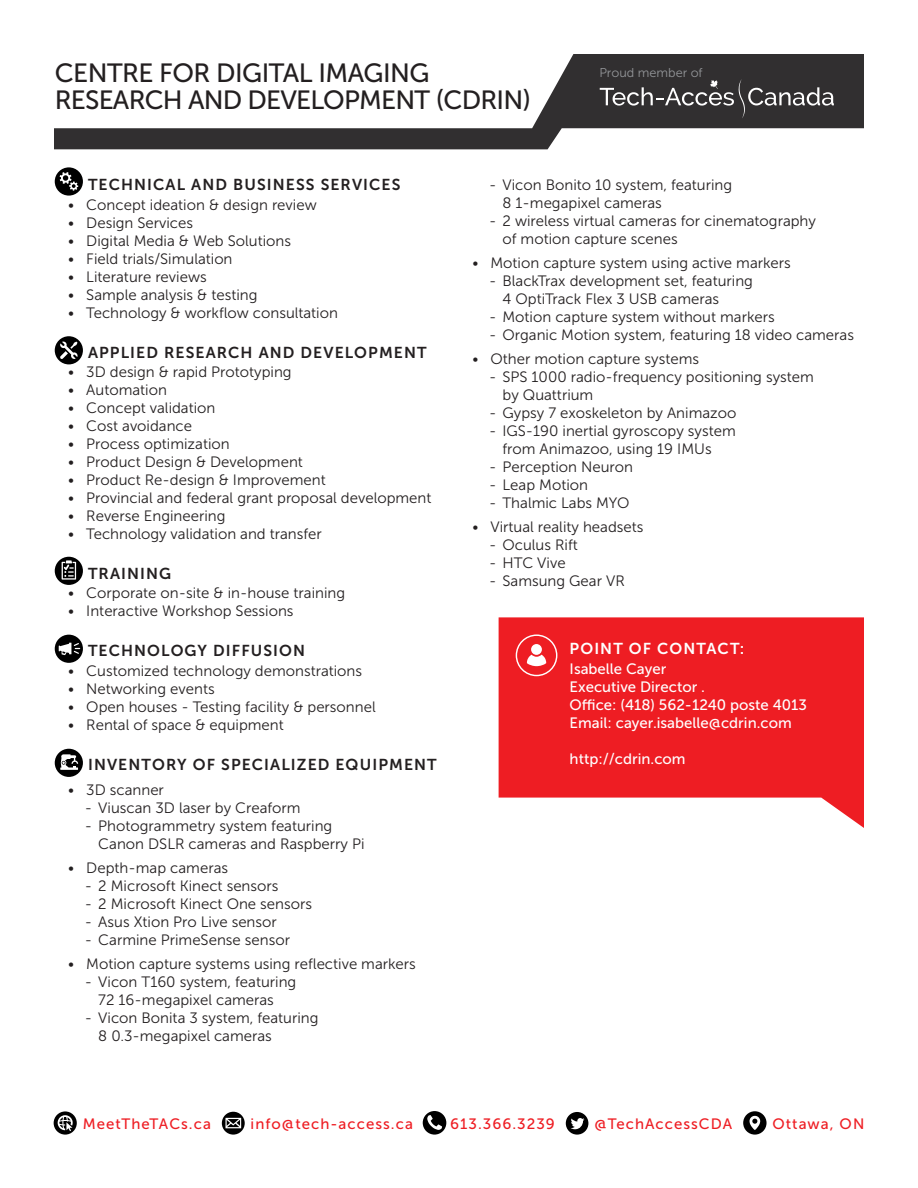
<style>
.page{position:relative;width:918px;height:1188px;background:#fff}
.page>*{position:absolute;margin:0;border:0;box-sizing:border-box;transform-origin:0 0}
.t1{font:26.25px "Museo Sans 500";letter-spacing:-.03em;color:#231f20}
.Subhead{font:15.75px "Museo Sans 700";letter-spacing:.07em;color:#231f20}
.Subhead-2{font:15.75px "Museo Sans 700";letter-spacing:.07em;color:#fff}
.t2{font:15px/18px "Museo Sans 300";color:#231f20}
.contact{font:15px "Museo Sans 500";color:#fff}
.Heading_Red{font:15px "Museo Sans 500";letter-spacing:.07em;color:#ee1d23}
.t3{font:12.75px "Museo Sans 300";color:#939598}
</style>
<div class="page">
<svg style="left:54px;top:54px;width:810px;height:95px;fill:#312f30"></svg>
<svg style="left:54px;top:54px;width:535px;height:74px"></svg>
<svg style="left:600px;top:79px;width:234px;height:40px;background:#494848"></svg>
<svg style="left:55px;top:167px;width:28px;height:29px"></svg>
<svg style="left:60px;top:172px;width:18px;height:19px"></svg>
<div style="left:55px;top:635px;width:28px;height:28px;background:#000;border-radius:50%"></div>
<svg style="left:59px;top:643px;width:21px;height:12px"></svg>
<div style="left:55px;top:749px;width:28px;height:28px;background:#000;border-radius:50%"></div>
<svg style="left:60px;top:754px;width:19px;height:16px"></svg>
<div style="left:55px;top:336px;width:28px;height:28px;background:#000;border-radius:50%"></div>
<svg style="left:60px;top:342px;width:18px;height:17px"></svg>
<svg style="left:55px;top:557px;width:28px;height:28px"></svg>
<svg style="left:62px;top:560px;width:14px;height:20px"></svg>
<svg style="left:499px;top:617px;width:365px;height:211px;background:#f03c41"></svg>
<div style="left:516px;top:634px;width:41px;height:42px;border:1px solid #fff;border-radius:50%"></div>
<svg style="left:527px;top:655px;width:19px;height:11px"></svg>
<div style="left:531px;top:644px;width:11px;height:11px;background:#fff;border-radius:50%"></div>
<svg style="left:54px;top:1111px;width:23px;height:24px"></svg>
<svg style="left:58px;top:1115px;width:15px;height:16px"></svg>
<svg style="left:222px;top:1112px;width:23px;height:23px"></svg>
<svg style="left:226px;top:1118px;width:15px;height:10px"></svg>
<div style="left:423px;top:1111px;width:23px;height:24px;background:#000;border-radius:50%"></div>
<svg style="left:427px;top:1115px;width:15px;height:15px"></svg>
<div style="left:566px;top:1112px;width:22px;height:23px;background:#000;border-radius:50%"></div>
<svg style="left:571px;top:1118px;width:13px;height:11px"></svg>
<div style="left:743px;top:1111px;width:24px;height:24px;background:#000;border-radius:50%"></div>
<svg style="left:749px;top:1116px;width:11px;height:14px"></svg>
<h1 class="t1" style="left:55px;top:58px;width:376px">CENTRE FOR DIGITAL IMAGING</h1>
<p class="t3" style="left:599px;top:66px;width:105px">Proud member of</p>
<h1 class="t1" style="left:55px;top:85px;width:478px">RESEARCH AND DEVELOPMENT (CDRIN)</h1>
<p class="Subhead" style="left:88px;top:176px;width:314px">TECHNICAL AND BUSINESS SERVICES</p>
<p class="t2" style="left:68px;top:196px;width:250px">• Concept ideation &amp; design review</p>
<p class="t2" style="left:68px;top:214px;width:126px">• Design Services</p>
<p class="t2" style="left:68px;top:232px;width:224px">• Digital Media &amp; Web Solutions</p>
<p class="t2" style="left:68px;top:250px;width:166px">• Field trials/Simulation</p>
<p class="t2" style="left:68px;top:268px;width:140px">• Literature reviews</p>
<p class="t2" style="left:68px;top:286px;width:191px">• Sample analysis &amp; testing</p>
<p class="t2" style="left:68px;top:304px;width:271px">• Technology &amp; workflow consultation</p>
<p class="Subhead" style="left:88px;top:343px;width:340px">APPLIED RESEARCH AND DEVELOPMENT</p>
<p class="t2" style="left:68px;top:363px;width:225px">• 3D design &amp; rapid Prototyping</p>
<p class="t2" style="left:68px;top:381px;width:100px">• Automation</p>
<p class="t2" style="left:68px;top:399px;width:149px">• Concept validation</p>
<p class="t2" style="left:68px;top:417px;width:125px">• Cost avoidance</p>
<p class="t2" style="left:68px;top:435px;width:163px">• Process optimization</p>
<p class="t2" style="left:68px;top:453px;width:236px">• Product Design &amp; Development</p>
<p class="t2" style="left:68px;top:471px;width:259px">• Product Re-design &amp; Improvement</p>
<p class="t2" style="left:68px;top:489px;width:365px">• Provincial and federal grant proposal development</p>
<p class="t2" style="left:68px;top:507px;width:159px">• Reverse Engineering</p>
<p class="t2" style="left:68px;top:525px;width:255px">• Technology validation and transfer</p>
<p class="Subhead" style="left:88px;top:565px;width:85px">TRAINING</p>
<p class="t2" style="left:68px;top:584px;width:278px">• Corporate on-site &amp; in-house training</p>
<p class="t2" style="left:68px;top:602px;width:227px">• Interactive Workshop Sessions</p>
<p class="Subhead" style="left:88px;top:642px;width:219px">TECHNOLOGY DIFFUSION</p>
<p class="t2" style="left:68px;top:662px;width:295px">• Customized technology demonstrations</p>
<p class="t2" style="left:68px;top:680px;width:148px">• Networking events</p>
<p class="t2" style="left:68px;top:698px;width:309px">• Open houses - Testing facility &amp; personnel</p>
<p class="t2" style="left:68px;top:716px;width:217px">• Rental of space &amp; equipment</p>
<p class="Subhead" style="left:88px;top:756px;width:350px">INVENTORY OF SPECIALIZED EQUIPMENT</p>
<p class="t2" style="left:68px;top:781px;width:97px">• 3D scanner</p>
<p class="t2" style="left:85px;top:799px;width:217px">- Viuscan 3D laser by Creaform</p>
<p class="t2" style="left:98px;top:817px;width:268px;text-indent:-14px">- Photogrammetry system featuring<br>Canon DSLR cameras and Raspberry Pi</p>
<p class="t2" style="left:68px;top:859px;width:161px">• Depth-map cameras</p>
<p class="t2" style="left:85px;top:877px;width:195px">- 2 Microsoft Kinect sensors</p>
<p class="t2" style="left:85px;top:895px;width:229px">- 2 Microsoft Kinect One sensors</p>
<p class="t2" style="left:85px;top:913px;width:194px">- Asus Xtion Pro Live sensor</p>
<p class="t2" style="left:85px;top:931px;width:207px">- Carmine PrimeSense sensor</p>
<p class="t2" style="left:68px;top:955px;width:349px">• Motion capture systems using reflective markers</p>
<p class="t2" style="left:85px;top:973px;width:213px;text-align:center">- Vicon T160 system, featuring<br>72 16-megapixel cameras</p>
<p class="t2" style="left:98px;top:1009px;width:222px;text-indent:-14px">- Vicon Bonita 3 system, featuring<br>8 0.3-megapixel cameras</p>
<p class="t2" style="left:502px;top:176px;width:231px;text-indent:-14px">- Vicon Bonito 10 system, featuring<br>8 1-megapixel cameras</p>
<p class="t2" style="left:502px;top:212px;width:315px;text-indent:-14px">- 2 wireless virtual cameras for cinematography of motion capture scenes</p>
<p class="t2" style="left:472px;top:254px;width:320px">• Motion capture system using active markers</p>
<p class="t2" style="left:502px;top:272px;width:252px;text-indent:-14px">- BlackTrax development set, featuring<br>4 OptiTrack Flex 3 USB cameras</p>
<p class="t2" style="left:489px;top:308px;width:287px">- Motion capture system without markers</p>
<p class="t2" style="left:489px;top:326px;width:367px">- Organic Motion system, featuring 18 video cameras</p>
<p class="t2" style="left:472px;top:350px;width:228px">• Other motion capture systems</p>
<p class="t2" style="left:502px;top:368px;width:313px;text-indent:-14px">- SPS 1000 radio-frequency positioning system by Quattrium</p>
<p class="t2" style="left:489px;top:404px;width:249px">- Gypsy 7 exoskeleton by Animazoo</p>
<p class="t2" style="left:502px;top:422px;width:235px;text-indent:-14px">- IGS-190 inertial gyroscopy system from Animazoo, using 19 IMUs</p>
<p class="t2" style="left:489px;top:458px;width:146px">- Perception Neuron</p>
<p class="t2" style="left:489px;top:476px;width:101px">- Leap Motion</p>
<p class="t2" style="left:489px;top:494px;width:142px">- Thalmic Labs MYO</p>
<p class="t2" style="left:472px;top:518px;width:172px">• Virtual reality headsets</p>
<p class="t2" style="left:489px;top:536px;width:90px">- Oculus Rift</p>
<p class="t2" style="left:489px;top:554px;width:78px">- HTC Vive</p>
<p class="t2" style="left:489px;top:572px;width:137px">- Samsung Gear VR</p>
<p class="Subhead-2" style="left:570px;top:640px;width:176px">POINT OF CONTACT:</p>
<p class="contact" style="left:570px;top:660px;width:98px">Isabelle Cayer</p>
<p class="contact" style="left:570px;top:678px;width:137px">Executive Director .</p>
<p class="contact" style="left:570px;top:696px;width:239px">Office: (418) 562-1240 poste 4013</p>
<p class="contact" style="left:570px;top:714px;width:224px">Email: cayer.isabelle@cdrin.com</p>
<p class="contact" style="left:570px;top:750px;width:117px">http://cdrin.com</p>
<p class="Heading_Red" style="left:83px;top:1115px;width:130px">MeetTheTACs.ca</p>
<p class="Heading_Red" style="left:251px;top:1115px;width:164px">info@tech-access.ca</p>
<p class="Heading_Red" style="left:450px;top:1115px;width:106px">613.366.3239</p>
<p class="Heading_Red" style="left:594px;top:1115px;width:140px">@TechAccessCDA</p>
<p class="Heading_Red" style="left:772px;top:1115px;width:93px">Ottawa, ON</p>
</div>
